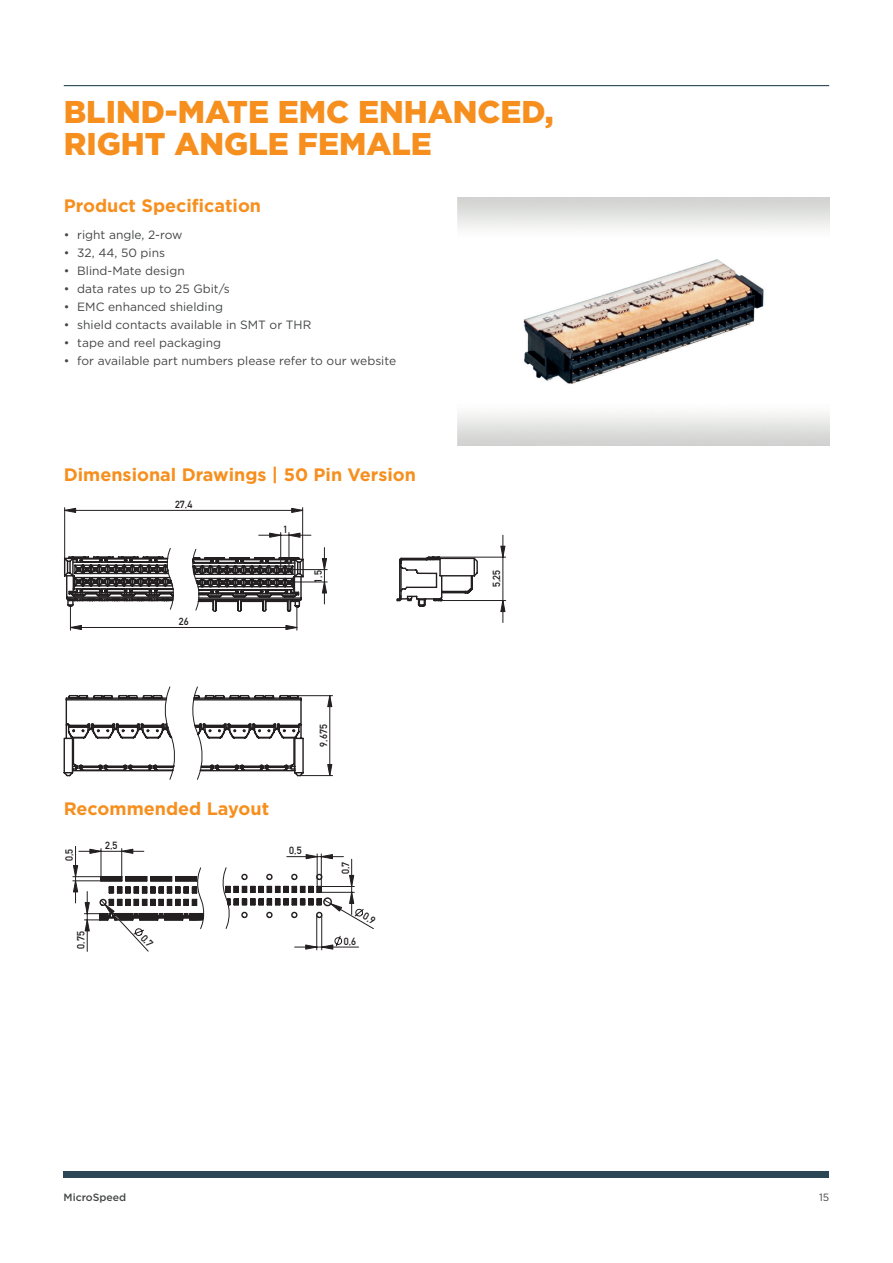
<style>
.page{position:relative;width:893px;height:1263px;background:#fff}
.page>*{position:absolute;margin:0;border:0;box-sizing:border-box;transform-origin:0 0}
.B_Body_Headline_2_Li{font:900 31.5px/31.5px "Gotham";color:#f68f1e}
.B_Body_Copy_Subhead{font:700 18px "Gotham";color:#f68f1e}
.B_Body_Bullet{font:12px "Gotham";color:#454647}
.t1{font:500 10.5px "Gotham";color:#454647}
.t2{font:10.5px "Gotham";color:#454647}
.t3{font:10.35px "DIN Mittelschrift LT";color:#231f20}
.t4{font:10.2px "DIN Mittelschrift LT";letter-spacing:.005em;color:#231f20}
</style>
<div class="page">
<div style="left:64px;top:1172px;width:765px;height:6px;background:#2b4756"></div>
<hr style="left:64px;top:85px;width:765px;height:1px;background:#2b4756">
<img style="left:457px;top:198px;width:372px;height:248px">
<svg style="left:65px;top:686px;width:268px;height:94px"></svg>
<svg style="left:64px;top:507px;width:442px;height:123px"></svg>
<hr style="left:75px;top:846px;width:1px;height:31px;background:#231f20">
<svg style="left:73px;top:848px;width:301px;height:104px"></svg>
<p class="B_Body_Headline_2_Li" style="left:64px;top:96px;width:491px">BLIND-MATE EMC ENHANCED,<br>RIGHT ANGLE FEMALE</p>
<p class="B_Body_Copy_Subhead" style="left:64px;top:194px;width:199px">Product Specification</p>
<p class="B_Body_Bullet" style="left:64px;top:227px;width:120px">• right angle, 2-row</p>
<p class="B_Body_Bullet" style="left:64px;top:245px;width:103px">• 32, 44, 50 pins</p>
<p class="B_Body_Bullet" style="left:64px;top:263px;width:122px">• Blind-Mate design</p>
<p class="B_Body_Bullet" style="left:64px;top:281px;width:168px">• data rates up to 25 Gbit/s</p>
<p class="B_Body_Bullet" style="left:64px;top:299px;width:161px">• EMC enhanced shielding</p>
<p class="B_Body_Bullet" style="left:64px;top:317px;width:249px">• shield contacts available in SMT or THR</p>
<p class="B_Body_Bullet" style="left:64px;top:335px;width:159px">• tape and reel packaging</p>
<p class="B_Body_Bullet" style="left:64px;top:353px;width:334px">• for available part numbers please refer to our website</p>
<p class="B_Body_Copy_Subhead" style="left:64px;top:463px;width:354px">Dimensional Drawings | 50 Pin Version</p>
<p class="t4" style="left:175px;top:498px;width:19px">27,4</p>
<p class="t4" style="left:179px;top:616px;width:11px">26</p>
<p class="t4" style="left:283px;top:523px;width:6px">1</p>
<p class="t4" style="left:312px;top:583px;width:14px;rotate:-90deg">1,5</p>
<p class="t4" style="left:317px;top:746px;width:24px;rotate:-90deg">9,675</p>
<p class="B_Body_Copy_Subhead" style="left:64px;top:797px;width:207px">Recommended Layout</p>
<p class="t3" style="left:63px;top:861px;width:14px;rotate:-90deg">0,5</p>
<p class="t3" style="left:105px;top:839px;width:14px">2,5</p>
<p class="t3" style="left:289px;top:845px;width:14px">0,5</p>
<p class="t3" style="left:339px;top:874px;width:14px;rotate:-90deg">0,7</p>
<p class="t3" style="left:75px;top:949px;width:19px;rotate:-90deg">0,75</p>
<p class="t3" style="left:344px;top:935px;width:14px">0,6</p>
<p class="t4" style="left:491px;top:587px;width:19px;rotate:-90deg">5,25</p>
<p class="t1" style="left:64px;top:1190px;width:64px">MicroSpeed</p>
<p class="t2" style="left:819px;top:1190px;width:11px">15</p>
</div>
